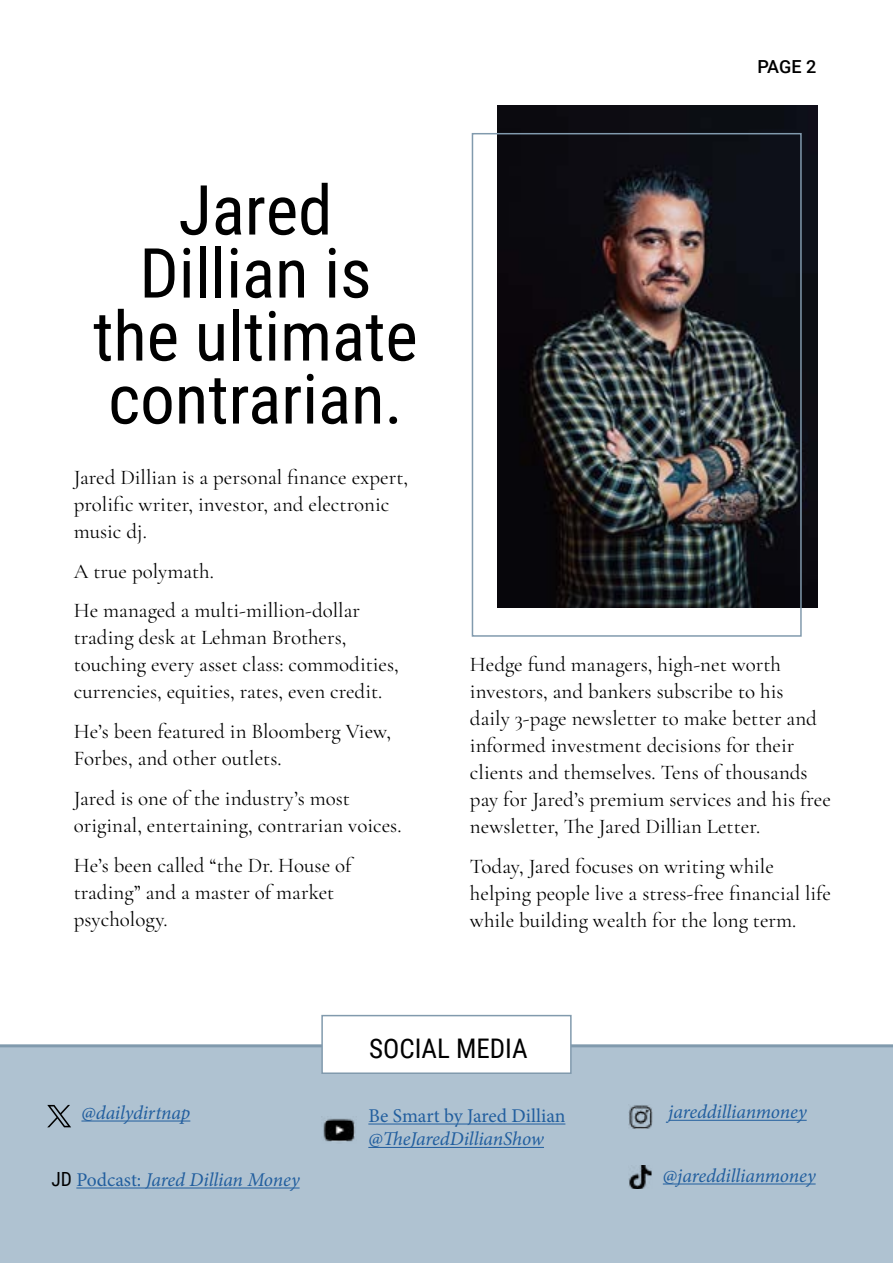
<style>
.page{position:relative;width:893px;height:1263px;background:#fff}
.page>*{position:absolute;margin:0;border:0;box-sizing:border-box;transform-origin:0 0}
.t1{font:69px/63px "Roboto Condensed";color:#000;text-align:center}
.t2{font:27px "Roboto Condensed";color:#000}
.t3{font:21px/27px "Cormorant Garamond";color:#000}
.t4{font:italic 19.5px "Minion Pro";letter-spacing:-.005em;color:#215e9e}
.t5{font:19.5px "Minion Pro";color:#215e9e}
.t6{font:500 18px "Roboto";color:#000}
.s1{font-family:"Roboto Condensed";font-style:normal;color:#000}
.s2{font-style:normal}
</style>
<div class="page">
<div style="left:0;top:1044px;width:893px;height:219px;background:#afc2d1"></div>
<img style="left:498px;top:105px;width:319px;height:503px">
<hr style="left:81px;top:1120px;width:109px;height:1px;background:#215e9e">
<hr style="left:663px;top:1183px;width:153px;height:1px;background:#215e9e">
<hr style="left:368px;top:1123px;width:197px;height:1px;background:#215e9e">
<hr style="left:368px;top:1147px;width:176px;height:1px;background:#215e9e">
<svg style="left:47px;top:1105px;width:24px;height:22px"></svg>
<img style="left:629px;top:1165px;width:24px;height:23px">
<img style="left:322px;top:1117px;width:35px;height:27px">
<hr style="left:668px;top:1120px;width:139px;height:1px;background:#215e9e">
<hr style="left:76px;top:1187px;width:224px;height:1px;background:#215e9e">
<img style="left:629px;top:1104px;width:24px;height:25px">
<div style="left:321px;top:1015px;width:251px;height:59px;background:#fff;border:2px solid #819aad"></div>
<div style="left:472px;top:133px;width:330px;height:504px;border:2px solid #819aad"></div>
<h1 class="t1" style="left:93px;top:176px;width:326px">Jared<br>Dillian is the ultimate contrarian.</h1>
<p class="t3" style="left:74px;top:464px;width:336px">Jared Dillian is a personal finance expert, prolific writer, investor, and electronic music dj.</p>
<p class="t3" style="left:74px;top:551px;width:288px;line-height:39.8px">A true polymath.<br>He managed a multi-million-dollar</p>
<p class="t3" style="left:74px;top:624px;width:327px">trading desk at Lehman Brothers, touching every asset class: commodities, currencies, equities, rates, even credit.</p>
<p class="t3" style="left:74px;top:718px;width:319px">He’s been featured in Bloomberg View,<br>Forbes, and other outlets.</p>
<p class="t3" style="left:74px;top:785px;width:329px">Jared is one of the industry’s most original, entertaining, contrarian voices.</p>
<p class="t3" style="left:74px;top:851px;width:279px">He’s been called “the Dr. House of trading” and a master of market psychology.</p>
<p class="t6" style="left:757px;top:54px;width:61px">PAGE 2</p>
<p class="t3" style="left:470px;top:650px;width:362px">Hedge fund managers, high-net worth investors, and bankers subscribe to his<br>daily 3-page newsletter to make better and informed investment decisions for their clients and themselves. Tens of thousands pay for Jared’s premium services and his free newsletter, The Jared Dillian Letter.</p>
<p class="t3" style="left:470px;top:852px;width:363px">Today, Jared focuses on writing while helping people live a stress-free financial life while building wealth for the long term.</p>
<p class="t4" style="left:81px;top:1099px;width:110px">@dailydirtnap</p>
<p class="t4" style="left:51px;top:1166px;width:250px"><span class="s1">JD</span> <span class="s2">Podcast:</span> Jared Dillian Money</p>
<p class="t2" style="left:369px;top:1029px;width:160px">SOCIAL MEDIA</p>
<p class="t5" style="left:368px;top:1103px;width:199px">Be Smart by Jared Dillian</p>
<p class="t4" style="left:368px;top:1126px;width:177px">@TheJaredDillianShow</p>
<p class="t4" style="left:668px;top:1099px;width:140px">jareddillianmoney</p>
<p class="t4" style="left:663px;top:1162px;width:154px">@jareddillianmoney</p>
</div>
